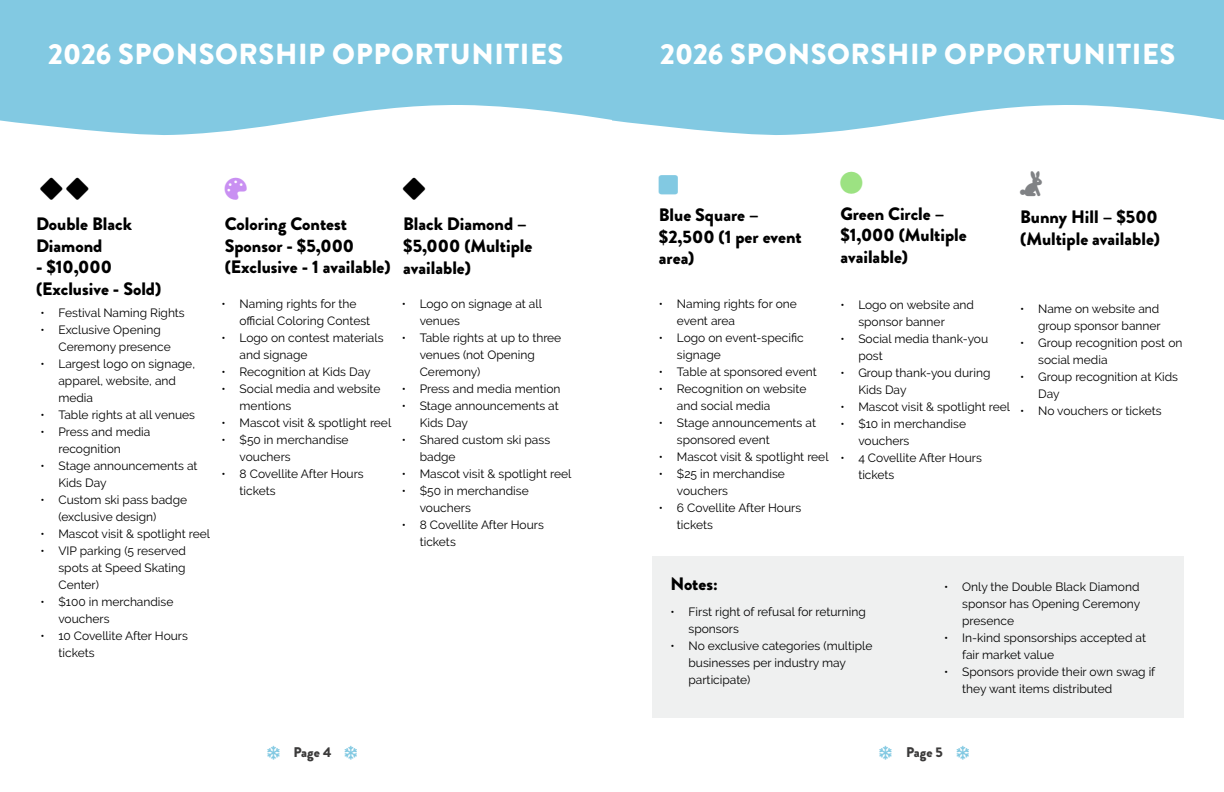
<style>
.page{position:relative;width:1224px;height:792px;background:#fff}
.page>*{position:absolute;margin:0;border:0;box-sizing:border-box;transform-origin:0 0}
.t1{font:900 29px "Brandon Grotesque";letter-spacing:.02em;color:#fff}
.t2{font:22px "Font Awesome 6 Pro Solid";color:#000}
.t3{font:22px "Font Awesome 6 Pro Solid";color:#c990f2}
.t4{font:22px "Font Awesome 6 Pro Solid";color:#82c9e2}
.t5{font:22px "Font Awesome 6 Pro Solid";color:#9ce282}
.t6{font:900 18px/21.6px "Brandon Grotesque";color:#000}
.t7{font:900 14px "Brandon Grotesque";color:#3b3a3a}
.t8{font:12px/17px "Raleway";color:#000}
.s1{color:#82c9e2}
</style>
<div class="page">
<svg style="left:0;top:0;width:612px;height:135px;background:#90cfe5"></svg>
<svg style="left:612px;top:0;width:612px;height:135px;background:#90cfe5"></svg>
<div style="left:652px;top:556px;width:532px;height:162px;background:#eff0f0"></div>
<h1 class="t1" style="left:48px;top:34px;width:517px">2026 SPONSORSHIP OPPORTUNITIES</h1>
<h2 class="t2" style="left:40px;top:177px;width:50px">□■□■</h2>
<h3 class="t6" style="left:36px;top:213px;width:97px">Double Black<br>Diamond</h3>
<h3 class="t6" style="left:36px;top:256px;width:127px">- $10,000 (Exclusive - Sold)</h3>
<p class="t8" style="left:40px;top:304px;width:146px">• Festival Naming Rights</p>
<p class="t8" style="left:58px;top:321px;width:114px;text-indent:-18px">• Exclusive Opening<br>Ceremony presence</p>
<p class="t8" style="left:58px;top:355px;width:138px;text-indent:-18px">• Largest logo on signage, apparel, website, and media</p>
<p class="t8" style="left:40px;top:406px;width:156px">• Table rights at all venues</p>
<p class="t8" style="left:58px;top:423px;width:93px;text-indent:-18px">• Press and media recognition</p>
<p class="t8" style="left:58px;top:457px;width:141px;text-indent:-18px">• Stage announcements at<br>Kids Day</p>
<p class="t8" style="left:58px;top:491px;width:130px;text-indent:-18px">• Custom ski pass badge (exclusive design)</p>
<p class="t8" style="left:40px;top:525px;width:171px">• Mascot visit &amp; spotlight reel</p>
<p class="t8" style="left:58px;top:542px;width:129px;text-align:justify;text-indent:-18px">• VIP parking (5 reserved spots at Speed Skating Center)</p>
<p class="t8" style="left:58px;top:593px;width:117px;text-indent:-18px">• $100 in merchandise vouchers</p>
<p class="t8" style="left:58px;top:627px;width:131px;text-indent:-18px">• 10 Covellite After Hours tickets</p>
<h2 class="t3" style="left:225px;top:177px;width:24px">●▼▼</h2>
<h3 class="t6" style="left:225px;top:213px;width:167px">Coloring Contest<br>Sponsor - $5,000 (Exclusive - 1 available)</h3>
<p class="t8" style="left:240px;top:296px;width:132px;text-indent:-18px">• Naming rights for the official Coloring Contest</p>
<p class="t8" style="left:240px;top:330px;width:146px;text-indent:-18px">• Logo on contest materials and signage</p>
<p class="t8" style="left:222px;top:364px;width:150px">• Recognition at Kids Day</p>
<p class="t8" style="left:240px;top:381px;width:142px;text-indent:-18px">• Social media and website mentions</p>
<p class="t8" style="left:222px;top:415px;width:171px">• Mascot visit &amp; spotlight reel</p>
<p class="t8" style="left:240px;top:432px;width:111px;text-indent:-18px">• $50 in merchandise vouchers</p>
<p class="t8" style="left:240px;top:466px;width:126px;text-indent:-18px">• 8 Covellite After Hours tickets</p>
<h3 class="t6" style="left:403px;top:214px;width:131px">Black Diamond – $5,000 (Multiple available)</h3>
<p class="t8" style="left:420px;top:296px;width:124px;text-indent:-18px">• Logo on signage at all venues</p>
<p class="t8" style="left:420px;top:330px;width:143px;text-indent:-18px">• Table rights at up to three venues (not Opening<br>Ceremony)</p>
<p class="t8" style="left:402px;top:381px;width:160px">• Press and media mention</p>
<p class="t8" style="left:420px;top:398px;width:141px;text-indent:-18px">• Stage announcements at<br>Kids Day</p>
<p class="t8" style="left:420px;top:432px;width:132px;text-indent:-18px">• Shared custom ski pass badge</p>
<p class="t8" style="left:402px;top:466px;width:171px">• Mascot visit &amp; spotlight reel</p>
<p class="t8" style="left:420px;top:483px;width:111px;text-indent:-18px">• $50 in merchandise vouchers</p>
<p class="t8" style="left:420px;top:517px;width:126px;text-indent:-18px">• 8 Covellite After Hours tickets</p>
<h1 class="t1" style="left:660px;top:34px;width:517px">2026 SPONSORSHIP OPPORTUNITIES</h1>
<h2 class="t4" style="left:659px;top:173px;width:21px">▲❑◆</h2>
<h3 class="t6" style="left:659px;top:204px;width:144px">Blue Square – $2,500 (1 per event area)</h3>
<p class="t8" style="left:677px;top:296px;width:121px;text-indent:-18px">• Naming rights for one event area</p>
<p class="t8" style="left:677px;top:330px;width:128px;text-indent:-18px">• Logo on event-specific signage</p>
<p class="t8" style="left:659px;top:364px;width:159px">• Table at sponsored event</p>
<p class="t8" style="left:677px;top:381px;width:131px;text-indent:-18px">• Recognition on website and social media</p>
<p class="t8" style="left:677px;top:415px;width:141px;text-indent:-18px">• Stage announcements at sponsored event</p>
<p class="t8" style="left:659px;top:449px;width:171px">• Mascot visit &amp; spotlight reel</p>
<p class="t8" style="left:677px;top:466px;width:110px;text-indent:-18px">• $25 in merchandise vouchers</p>
<p class="t8" style="left:677px;top:500px;width:126px;text-indent:-18px">• 6 Covellite After Hours tickets</p>
<h2 class="t5" style="left:840px;top:172px;width:24px">●</h2>
<h3 class="t6" style="left:840px;top:203px;width:128px">Green Circle – $1,000 (Multiple available)</h3>
<p class="t8" style="left:858px;top:296px;width:117px;text-indent:-18px">• Logo on website and sponsor banner</p>
<p class="t8" style="left:858px;top:330px;width:131px;text-indent:-18px">• Social media thank-you post</p>
<p class="t8" style="left:858px;top:364px;width:134px;text-indent:-18px">• Group thank-you during<br>Kids Day</p>
<p class="t8" style="left:840px;top:398px;width:171px">• Mascot visit &amp; spotlight reel</p>
<p class="t8" style="left:858px;top:415px;width:109px;text-indent:-18px">• $10 in merchandise vouchers</p>
<p class="t8" style="left:858px;top:449px;width:125px;text-indent:-18px">• 4 Covellite After Hours tickets</p>
<h3 class="t6" style="left:1020px;top:207px;width:141px">Bunny Hill – $500 (Multiple available)</h3>
<p class="t8" style="left:1020px;top:300px;width:142px;text-align:right">• Name on website and group sponsor banner</p>
<p class="t8" style="left:1038px;top:334px;width:146px;text-indent:-18px">• Group recognition post on social media</p>
<p class="t8" style="left:1038px;top:368px;width:141px;text-indent:-18px">• Group recognition at Kids<br>Day</p>
<p class="t8" style="left:1020px;top:402px;width:143px">• No vouchers or tickets</p>
<h3 class="t6" style="left:670px;top:573px;width:49px">Notes:</h3>
<p class="t8" style="left:688px;top:603px;width:179px;text-indent:-18px">• First right of refusal for returning sponsors</p>
<p class="t8" style="left:688px;top:637px;width:186px;text-indent:-18px">• No exclusive categories (multiple businesses per industry may participate)</p>
<p class="t8" style="left:962px;top:578px;width:180px;text-align:justify;text-indent:-18px">• Only the Double Black Diamond sponsor has Opening Ceremony presence</p>
<p class="t8" style="left:962px;top:629px;width:185px;text-indent:-18px">• In-kind sponsorships accepted at fair market value</p>
<p class="t8" style="left:962px;top:663px;width:195px;text-indent:-18px">• Sponsors provide their own swag if they want items distributed</p>
<p class="t7" style="left:268px;top:743px;width:91px"><span class="s1">▲■□●</span> Page 4 <span class="s1">▲■□●</span></p>
<p class="t7" style="left:880px;top:743px;width:91px"><span class="s1">▲■□●</span> Page 5 <span class="s1">▲■□●</span></p>
</div>
